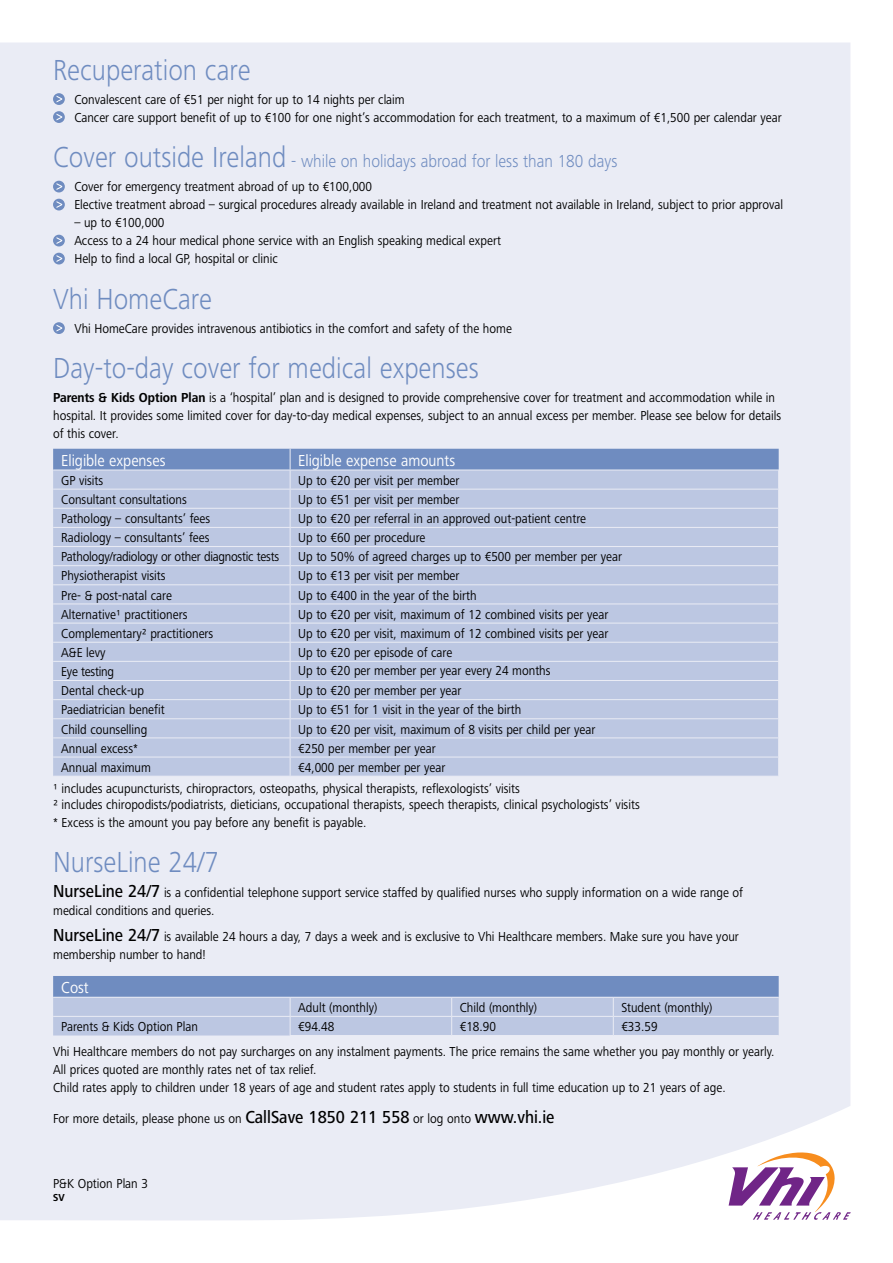
<style>
.page{position:relative;width:893px;height:1263px;background:#fff}
.page>*{position:absolute;margin:0;border:0;box-sizing:border-box;transform-origin:0 0}
.t1{font:300 30px "Frutiger Next LT";color:#6f8cc0;scale:.9 1}
.t2{font:300 18px "Frutiger Next LT";color:#6f8cc0;scale:.9 1}
.t3{font:16.5px "Frutiger Next LT";color:#fff;scale:.9 1}
.t4{font:13.5px/18px "Frutiger Next LT";color:#000;scale:.9 1}
.t5{font:13.5px "Frutiger Next LT";letter-spacing:-.02em;color:#000;scale:.9 1}
.t6{font:700 10.5px "Frutiger Next LT";color:#000;scale:.9 1}
.s1{font-size:30px}
.s2{font-weight:700}
.s3{font-weight:500;font-size:18px}
</style>
<div class="page">
<div style="left:0;top:43px;width:850px;height:1177px;background:#eaecf5"></div>
<svg style="left:306px;top:1106px;width:544px;height:114px"></svg>
<svg style="left:729px;top:1147px;width:122px;height:73px;background:#dbc2d3"></svg>
<svg style="left:53px;top:449px;width:726px;height:327px;background:#b9c5e0"></svg>
<svg style="left:53px;top:976px;width:726px;height:59px;background:#a2b3d6"></svg>
<svg style="left:53px;top:93px;width:12px;height:12px"></svg>
<svg style="left:57px;top:96px;width:5px;height:6px"></svg>
<svg style="left:53px;top:111px;width:12px;height:12px"></svg>
<svg style="left:57px;top:114px;width:5px;height:6px"></svg>
<div style="left:53px;top:181px;width:12px;height:11px;background:#6f8cc0;border-radius:50%"></div>
<svg style="left:57px;top:183px;width:5px;height:7px"></svg>
<div style="left:53px;top:199px;width:12px;height:11px;background:#6f8cc0;border-radius:50%"></div>
<svg style="left:57px;top:201px;width:5px;height:7px"></svg>
<div style="left:53px;top:235px;width:12px;height:11px;background:#6f8cc0;border-radius:50%"></div>
<svg style="left:57px;top:237px;width:5px;height:7px"></svg>
<div style="left:53px;top:253px;width:12px;height:11px;background:#6f8cc0;border-radius:50%"></div>
<svg style="left:57px;top:255px;width:5px;height:7px"></svg>
<svg style="left:53px;top:322px;width:12px;height:12px"></svg>
<svg style="left:57px;top:325px;width:5px;height:6px"></svg>
<h1 class="t1" style="left:53px;top:53px;width:221px">Recuperation care</h1>
<p class="t4" style="left:74px;top:90px;width:788px">Convalescent care of €51 per night for up to 14 nights per claim<br>Cancer care support benefit of up to €100 for one night’s accommodation for each treatment, to a maximum of €1,500 per calendar year</p>
<h2 class="t2" style="left:53px;top:151px;width:628px"><span class="s1">Cover outside Ireland</span> - while on holidays abroad for less than 180 days</h2>
<p class="t4" style="left:74px;top:178px;width:789px">Cover for emergency treatment abroad of up to €100,000<br>Elective treatment abroad – surgical procedures already available in Ireland and treatment not available in Ireland, subject to prior approval</p>
<p class="t4" style="left:74px;top:214px;width:475px">– up to €100,000<br>Access to a 24 hour medical phone service with an English speaking medical expert<br>Help to find a local GP, hospital or clinic</p>
<h1 class="t1" style="left:53px;top:282px;width:178px">Vhi HomeCare</h1>
<p class="t4" style="left:74px;top:319px;width:488px">Vhi HomeCare provides intravenous antibiotics in the comfort and safety of the home</p>
<h1 class="t1" style="left:53px;top:352px;width:474px">Day-to-day cover for medical expenses</h1>
<p class="t4" style="left:53px;top:389px;width:811px"><span class="s2">Parents &amp; Kids Option Plan</span> is a ‘hospital’ plan and is designed to provide comprehensive cover for treatment and accommodation while in hospital. It provides some limited cover for day-to-day medical expenses, subject to an annual excess per member. Please see below for details of this cover.</p>
<p class="t3" style="left:61px;top:451px;width:117px">Eligible expenses</p>
<p class="t3" style="left:298px;top:451px;width:176px">Eligible expense amounts</p>
<p class="t4" style="left:61px;top:471px;width:48px">GP visits</p>
<p class="t4" style="left:298px;top:471px;width:181px">Up to €20 per visit per member</p>
<p class="t4" style="left:61px;top:490px;width:141px">Consultant consultations</p>
<p class="t4" style="left:298px;top:490px;width:181px">Up to €51 per visit per member</p>
<p class="t4" style="left:61px;top:510px;width:167px">Pathology – consultants’ fees</p>
<p class="t4" style="left:298px;top:510px;width:322px">Up to €20 per referral in an approved out-patient centre</p>
<p class="t4" style="left:61px;top:529px;width:166px">Radiology – consultants’ fees</p>
<p class="t4" style="left:298px;top:529px;width:143px">Up to €60 per procedure</p>
<p class="t5" style="left:61px;top:549px;width:244px">Pathology/radiology or other diagnostic tests</p>
<p class="t4" style="left:298px;top:548px;width:362px">Up to 50% of agreed charges up to €500 per member per year</p>
<p class="t4" style="left:61px;top:567px;width:117px">Physiotherapist visits</p>
<p class="t4" style="left:298px;top:567px;width:181px">Up to €13 per visit per member</p>
<p class="t4" style="left:61px;top:586px;width:125px">Pre- &amp; post-natal care</p>
<p class="t4" style="left:298px;top:586px;width:200px">Up to €400 in the year of the birth</p>
<p class="t4" style="left:61px;top:605px;width:142px">Alternative¹ practitioners</p>
<p class="t4" style="left:298px;top:605px;width:346px">Up to €20 per visit, maximum of 12 combined visits per year</p>
<p class="t4" style="left:61px;top:624px;width:170px">Complementary² practitioners</p>
<p class="t4" style="left:298px;top:624px;width:346px">Up to €20 per visit, maximum of 12 combined visits per year</p>
<p class="t4" style="left:61px;top:643px;width:51px">A&amp;E levy</p>
<p class="t4" style="left:298px;top:643px;width:173px">Up to €20 per episode of care</p>
<p class="t5" style="left:61px;top:664px;width:60px">Eye testing</p>
<p class="t4" style="left:298px;top:661px;width:282px">Up to €20 per member per year every 24 months</p>
<p class="t4" style="left:61px;top:682px;width:93px">Dental check-up</p>
<p class="t4" style="left:298px;top:682px;width:183px">Up to €20 per member per year</p>
<p class="t4" style="left:61px;top:701px;width:116px">Paediatrician benefit</p>
<p class="t4" style="left:298px;top:701px;width:249px">Up to €51 for 1 visit in the year of the birth</p>
<p class="t4" style="left:61px;top:720px;width:97px">Child counselling</p>
<p class="t4" style="left:298px;top:720px;width:332px">Up to €20 per visit, maximum of 8 visits per child per year</p>
<p class="t4" style="left:61px;top:739px;width:87px">Annual excess*</p>
<p class="t4" style="left:298px;top:739px;width:154px">€250 per member per year</p>
<p class="t4" style="left:61px;top:758px;width:101px">Annual maximum</p>
<p class="t4" style="left:53px;top:757px;width:520px;line-height:21px;text-indent:245px">€4,000 per member per year<br>¹ includes acupuncturists, chiropractors, osteopaths, physical therapists, reflexologists’ visits</p>
<p class="t4" style="left:53px;top:796px;width:653px">² includes chiropodists/podiatrists, dieticians, occupational therapists, speech therapists, clinical psychologists’ visits * Excess is the amount you pay before any benefit is payable.</p>
<h1 class="t1" style="left:53px;top:846px;width:186px">NurseLine 24/7</h1>
<p class="t4" style="left:53px;top:883px;width:768px"><span class="s3">NurseLine 24/7</span> is a confidential telephone support service staffed by qualified nurses who supply information on a wide range of medical conditions and queries.</p>
<p class="t4" style="left:53px;top:928px;width:763px"><span class="s3">NurseLine 24/7</span> is available 24 hours a day, 7 days a week and is exclusive to Vhi Healthcare members. Make sure you have your membership number to hand!</p>
<p class="t3" style="left:61px;top:978px;width:32px">Cost</p>
<p class="t4" style="left:298px;top:998px;width:90px">Adult (monthly)</p>
<p class="t4" style="left:460px;top:998px;width:88px">Child (monthly)</p>
<p class="t4" style="left:621px;top:998px;width:103px">Student (monthly)</p>
<p class="t4" style="left:61px;top:1018px;width:153px">Parents &amp; Kids Option Plan</p>
<p class="t4" style="left:298px;top:1018px;width:42px">€94.48</p>
<p class="t4" style="left:460px;top:1018px;width:42px">€18.90</p>
<p class="t4" style="left:53px;top:1014px;width:803px;line-height:25.2px;text-indent:568px">€33.59<br>Vhi Healthcare members do not pay surcharges on any instalment payments. The price remains the same whether you pay monthly or yearly.</p>
<p class="t4" style="left:53px;top:1061px;width:749px">All prices quoted are monthly rates net of tax relief.<br>Child rates apply to children under 18 years of age and student rates apply to students in full time education up to 21 years of age.</p>
<p class="t4" style="left:53px;top:1110px;width:559px">For more details, please phone us on <span class="s3">CallSave 1850 211 558</span> or log onto <span class="s3">www.vhi.ie</span></p>
<p class="t4" style="left:53px;top:1175px;width:107px">P&amp;K Option Plan 3</p>
<p class="t6" style="left:53px;top:1191px;width:14px">SV</p>
</div>
